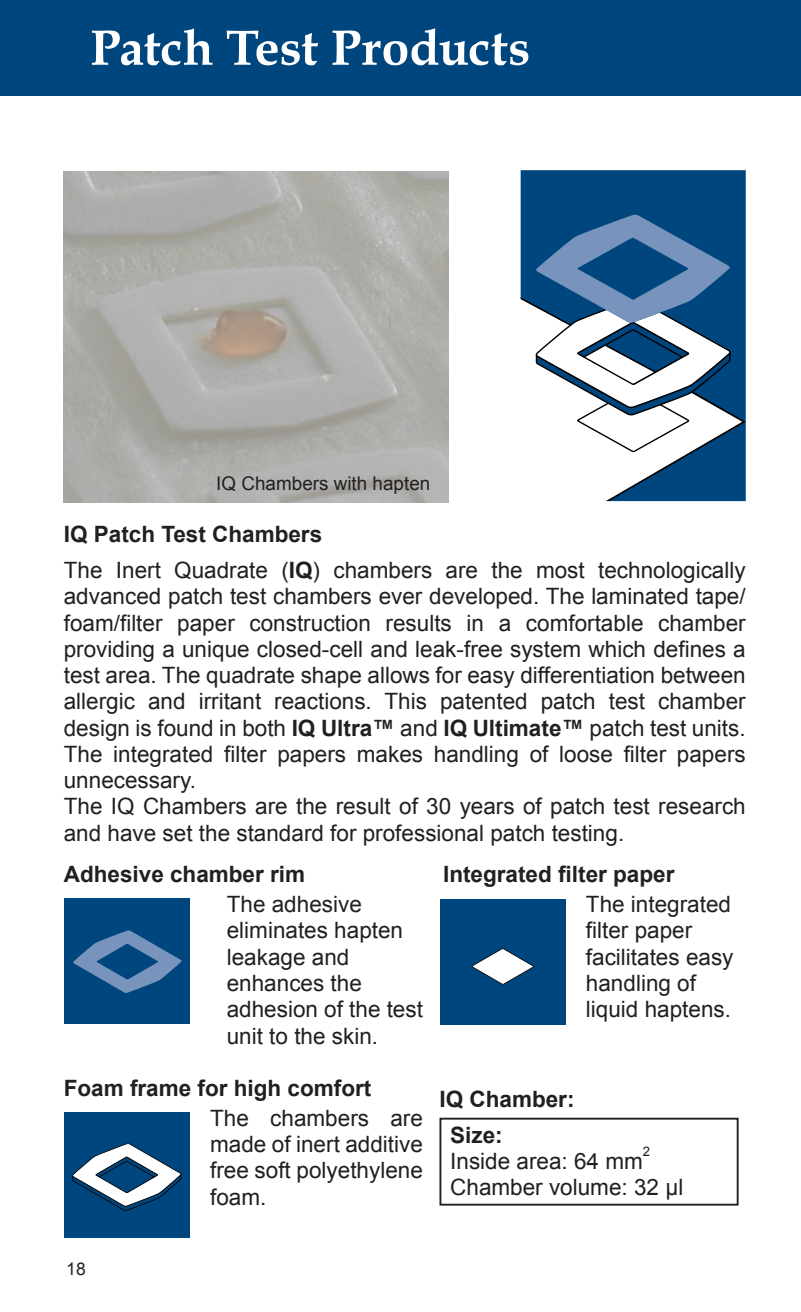
<style>
.page{position:relative;width:801px;height:1312px;background:#fff}
.page>*{position:absolute;margin:0;border:0;box-sizing:border-box;transform-origin:0 0}
.Färgdelen_-_kapitelr{font:700 50px "Book Antiqua";letter-spacing:-.005em;color:#fff}
.Färgdelen_-_Brödtext{font:22.5px/26.2px "Arial";color:#231f20}
.Färgdelen_-_små_rubr{font:700 22.5px "Arial";color:#231f20}
.Färgdelen_-_Brödtext-2{font:700 22.5px "Arial";color:#231f20}
.t1{font:19px "Arial";color:#231f20}
.t2{font:17.5px "Arial";color:#231f20}
.Färgdelen_-_Brödtext-3{font:13px "Arial";color:#231f20}
.s1{font-weight:700}
</style>
<div class="page">
<div style="left:521px;top:170px;width:225px;height:44px;background:#00467e"></div>
<svg style="left:521px;top:214px;width:225px;height:287px"></svg>
<div style="left:64px;top:1111px;width:126px;height:126px;background:#00467e"></div>
<svg style="left:72px;top:1143px;width:109px;height:67px"></svg>
<div style="left:64px;top:897px;width:126px;height:126px;background:#00467e"></div>
<svg style="left:73px;top:930px;width:109px;height:62px"></svg>
<div style="left:439px;top:1117px;width:299px;height:88px;border:2px solid #231f20"></div>
<div style="left:440px;top:899px;width:126px;height:126px;background:#00467e"></div>
<svg style="left:471px;top:948px;width:63px;height:36px"></svg>
<div style="left:0;top:0;width:801px;height:96px;background:#00467e"></div>
<p class="Färgdelen_-_kapitelr" style="left:90px;top:14px;width:442px">Patch Test Products</p>
<p class="t1" style="left:216px;top:471px;width:216px">IQ Chambers with hapten</p>
<p class="Färgdelen_-_små_rubr" style="left:64px;top:518px;width:260px">IQ Patch Test Chambers</p>
<p class="Färgdelen_-_Brödtext" style="left:64px;top:557px;width:683px;text-align:justify">The Inert Quadrate (<span class="s1">IQ</span>) chambers are the most technologically advanced patch test chambers ever developed. The laminated tape/ foam/filter paper construction results in a comfortable chamber providing a unique closed-cell and leak-free system which defines a test area. The quadrate shape allows for easy differentiation between allergic and irritant reactions. This patented patch test chamber design is found in both <span class="s1">IQ Ultra™</span> and <span class="s1">IQ Ultimate™</span> patch test units.<br>The integrated filter papers makes handling of loose filter papers unnecessary.</p>
<p class="Färgdelen_-_Brödtext" style="left:64px;top:793px;width:683px">The IQ Chambers are the result of 30 years of patch test research and have set the standard for professional patch testing.</p>
<p class="Färgdelen_-_små_rubr" style="left:64px;top:859px;width:243px">Adhesive chamber rim</p>
<p class="Färgdelen_-_Brödtext" style="left:227px;top:891px;width:198px">The adhesive eliminates hapten leakage and enhances the adhesion of the test unit to the skin.</p>
<p class="Färgdelen_-_små_rubr" style="left:64px;top:1072px;width:309px">Foam frame for high comfort</p>
<p class="Färgdelen_-_Brödtext" style="left:210px;top:1104px;width:214px;text-align:justify">The chambers are made of inert additive free soft polyethylene foam.</p>
<p class="Färgdelen_-_små_rubr" style="left:443px;top:859px;width:233px">Integrated filter paper</p>
<p class="Färgdelen_-_Brödtext" style="left:586px;top:891px;width:149px">The integrated filter paper facilitates easy handling of liquid haptens.</p>
<p class="Färgdelen_-_små_rubr" style="left:439px;top:1084px;width:137px">IQ Chamber:</p>
<p class="Färgdelen_-_Brödtext-2" style="left:450px;top:1119px;width:54px">Size:</p>
<p class="Färgdelen_-_Brödtext" style="left:450px;top:1147px;width:194px">Inside area: 64 mm</p>
<p class="Färgdelen_-_Brödtext-3" style="left:643px;top:1142px;width:9px">2</p>
<p class="Färgdelen_-_Brödtext" style="left:450px;top:1174px;width:235px">Chamber volume: 32 µl</p>
<p class="t2" style="left:66px;top:1257px;width:21px">18</p>
</div>
